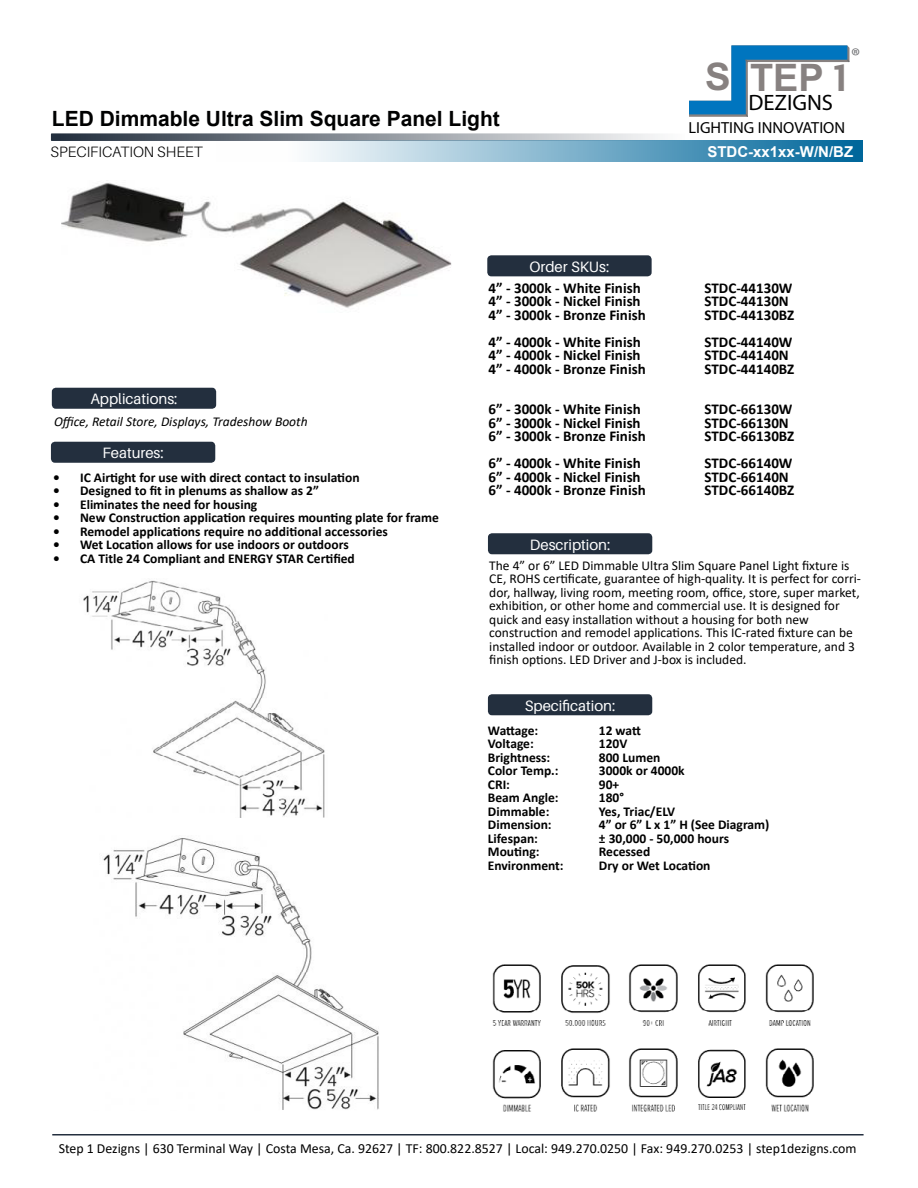
<style>
.page{position:relative;width:918px;height:1188px;background:#fff}
.page>*{position:absolute;margin:0;border:0;box-sizing:border-box;transform-origin:0 0}
.t1{font:700 37.95px "Arial";color:#878180}
.t2{font:22.35px "Avenir Next";color:#000}
.t3{font:21.45px "Avenir Next";color:#6d6e71}
.t4{font:700 21px "Arial";color:#000101}
.t5{font:16.05px "Avenir Next";color:#000}
.t6{font:700 15px "Calibri";color:#000}
.t7{font:15px "Aileron";color:#fff}
.t8{font:300 15px "Aileron";color:#000101}
.t9{font:700 15px "Arial";color:#fff}
.t10{font:13.8px "Calibri";color:#000}
.t11{font:700 13.5px "Calibri";color:#000}
.t12{font:13.5px/13.5px "Calibri";color:#000}
.t13{font:italic 13.5px "Calibri";color:#000}
.s1{font-family:"COUTURE"}
</style>
<div class="page">
<hr style="left:52px;top:1134px;width:812px;height:2px;background:#242f3f">
<div style="left:488px;top:533px;width:164px;height:21px;background:#232f3e;border-radius:4px"></div>
<div style="left:488px;top:694px;width:164px;height:21px;background:#232f3e;border-radius:4px"></div>
<div style="left:52px;top:388px;width:164px;height:21px;background:#232f3e;border-radius:4px"></div>
<div style="left:51px;top:442px;width:164px;height:21px;background:#232f3e;border-radius:4px"></div>
<svg style="left:689px;top:45px;width:161px;height:72px"></svg>
<svg style="left:51px;top:133px;width:635px;height:8px;background:#8f97a0"></svg>
<svg style="left:308px;top:141px;width:554px;height:21px;background:#79aeca"></svg>
<img style="left:62px;top:182px;width:389px;height:126px">
<img style="left:103px;top:838px;width:276px;height:272px">
<div style="left:487px;top:255px;width:165px;height:21px;background:#232f3e;border-radius:4px"></div>
<img style="left:492px;top:964px;width:322px;height:148px">
<img style="left:83px;top:580px;width:242px;height:237px">
<h3 class="t4" style="left:52px;top:104px;width:450px">LED Dimmable Ultra Slim Square Panel Light</h3>
<p class="t8" style="left:51px;top:144px;width:154px">SPECIFICATION SHEET</p>
<p class="t7" style="left:530px;top:258px;width:81px">Order SKUs:</p>
<h1 class="t1" style="left:705px;top:51px;width:142px">S TEP <span class="s1">1</span></h1>
<h2 class="t2" style="left:748px;top:89px;width:86px">DEZIGNS</h2>
<p class="t5" style="left:689px;top:117px;width:158px">LIGHTING INNOVATION</p>
<h3 class="t3" style="left:851px;top:42px;width:11px">®</h3>
<p class="t9" style="left:707px;top:141px;width:147px">STDC-xx1xx-W/N/BZ</p>
<p class="t7" style="left:90px;top:391px;width:89px">Applications:</p>
<p class="t13" style="left:54px;top:412px;width:255px">Office, Retail Store, Displays, Tradeshow Booth</p>
<p class="t7" style="left:102px;top:445px;width:63px">Features:</p>
<p class="t11" style="left:53px;top:468px;width:308px">• IC Airtight for use with direct contact to insulation</p>
<p class="t11" style="left:53px;top:481px;width:267px">• Designed to fit in plenums as shallow as 2”</p>
<p class="t11" style="left:53px;top:495px;width:206px">• Eliminates the need for housing</p>
<p class="t11" style="left:53px;top:508px;width:387px">• New Construction application requires mounting plate for frame</p>
<p class="t11" style="left:53px;top:522px;width:336px">• Remodel applications require no additional accessories</p>
<p class="t11" style="left:53px;top:535px;width:297px">• Wet Location allows for use indoors or outdoors</p>
<p class="t11" style="left:53px;top:549px;width:303px">• CA Title 24 Compliant and ENERGY STAR Certified</p>
<p class="t6" style="left:489px;top:277px;width:154px">4” - 3000k - White Finish</p>
<p class="t6" style="left:705px;top:277px;width:89px">STDC-44130W</p>
<p class="t6" style="left:489px;top:291px;width:154px">4” - 3000k - Nickel Finish</p>
<p class="t6" style="left:705px;top:291px;width:86px">STDC-44130N</p>
<p class="t6" style="left:489px;top:304px;width:159px">4” - 3000k - Bronze Finish</p>
<p class="t6" style="left:705px;top:304px;width:91px">STDC-44130BZ</p>
<p class="t6" style="left:489px;top:331px;width:154px">4” - 4000k - White Finish</p>
<p class="t6" style="left:705px;top:331px;width:89px">STDC-44140W</p>
<p class="t6" style="left:489px;top:345px;width:154px">4” - 4000k - Nickel Finish</p>
<p class="t6" style="left:705px;top:345px;width:86px">STDC-44140N</p>
<p class="t6" style="left:489px;top:358px;width:159px">4” - 4000k - Bronze Finish</p>
<p class="t6" style="left:705px;top:358px;width:91px">STDC-44140BZ</p>
<p class="t6" style="left:489px;top:399px;width:154px">6” - 3000k - White Finish</p>
<p class="t6" style="left:705px;top:399px;width:89px">STDC-66130W</p>
<p class="t6" style="left:489px;top:412px;width:154px">6” - 3000k - Nickel Finish</p>
<p class="t6" style="left:705px;top:412px;width:86px">STDC-66130N</p>
<p class="t6" style="left:489px;top:426px;width:159px">6” - 3000k - Bronze Finish</p>
<p class="t6" style="left:705px;top:426px;width:91px">STDC-66130BZ</p>
<p class="t6" style="left:489px;top:453px;width:154px">6” - 4000k - White Finish</p>
<p class="t6" style="left:705px;top:453px;width:89px">STDC-66140W</p>
<p class="t6" style="left:489px;top:466px;width:154px">6” - 4000k - Nickel Finish</p>
<p class="t6" style="left:705px;top:466px;width:86px">STDC-66140N</p>
<p class="t6" style="left:489px;top:480px;width:159px">6” - 4000k - Bronze Finish</p>
<p class="t6" style="left:705px;top:480px;width:91px">STDC-66140BZ</p>
<p class="t7" style="left:530px;top:536px;width:82px">Description:</p>
<p class="t12" style="left:489px;top:558px;width:373px">The 4” or 6” LED Dimmable Ultra Slim Square Panel Light fixture is CE, ROHS certificate, guarantee of high-quality. It is perfect for corri&shy;dor, hallway, living room, meeting room, office, store, super market, exhibition, or other home and commercial use. It is designed for quick and easy installation without a housing for both new construction and remodel applications. This IC-rated fixture can be installed indoor or outdoor. Available in 2 color temperature, and 3 finish options. LED Driver and J-box is included.</p>
<p class="t7" style="left:525px;top:697px;width:92px">Specification:</p>
<p class="t11" style="left:488px;top:721px;width:52px">Wattage:</p>
<p class="t11" style="left:599px;top:721px;width:44px">12 watt</p>
<p class="t11" style="left:488px;top:734px;width:47px">Voltage:</p>
<p class="t11" style="left:599px;top:734px;width:30px">120V</p>
<p class="t11" style="left:488px;top:748px;width:64px">Brightness:</p>
<p class="t11" style="left:599px;top:748px;width:63px">800 Lumen</p>
<p class="t11" style="left:488px;top:761px;width:72px">Color Temp.:</p>
<p class="t11" style="left:599px;top:761px;width:87px">3000k or 4000k</p>
<p class="t11" style="left:488px;top:775px;width:24px">CRI:</p>
<p class="t11" style="left:599px;top:775px;width:22px">90+</p>
<p class="t11" style="left:488px;top:788px;width:72px">Beam Angle:</p>
<p class="t11" style="left:599px;top:788px;width:27px">180°</p>
<p class="t11" style="left:488px;top:802px;width:63px">Dimmable:</p>
<p class="t11" style="left:599px;top:802px;width:78px">Yes, Triac/ELV</p>
<p class="t11" style="left:488px;top:815px;width:65px">Dimension:</p>
<p class="t11" style="left:599px;top:815px;width:172px">4” or 6” L x 1” H (See Diagram)</p>
<p class="t11" style="left:488px;top:829px;width:52px">Lifespan:</p>
<p class="t11" style="left:599px;top:829px;width:132px">± 30,000 - 50,000 hours</p>
<p class="t11" style="left:488px;top:842px;width:53px">Mouting:</p>
<p class="t11" style="left:599px;top:842px;width:53px">Recessed</p>
<p class="t11" style="left:488px;top:856px;width:77px">Environment:</p>
<p class="t11" style="left:599px;top:856px;width:113px">Dry or Wet Location</p>
<p class="t10" style="left:59px;top:1138px;width:799px">Step 1 Dezigns | 630 Terminal Way | Costa Mesa, Ca. 92627 | TF: 800.822.8527 | Local: 949.270.0250 | Fax: 949.270.0253 | step1dezigns.com</p>
</div>
